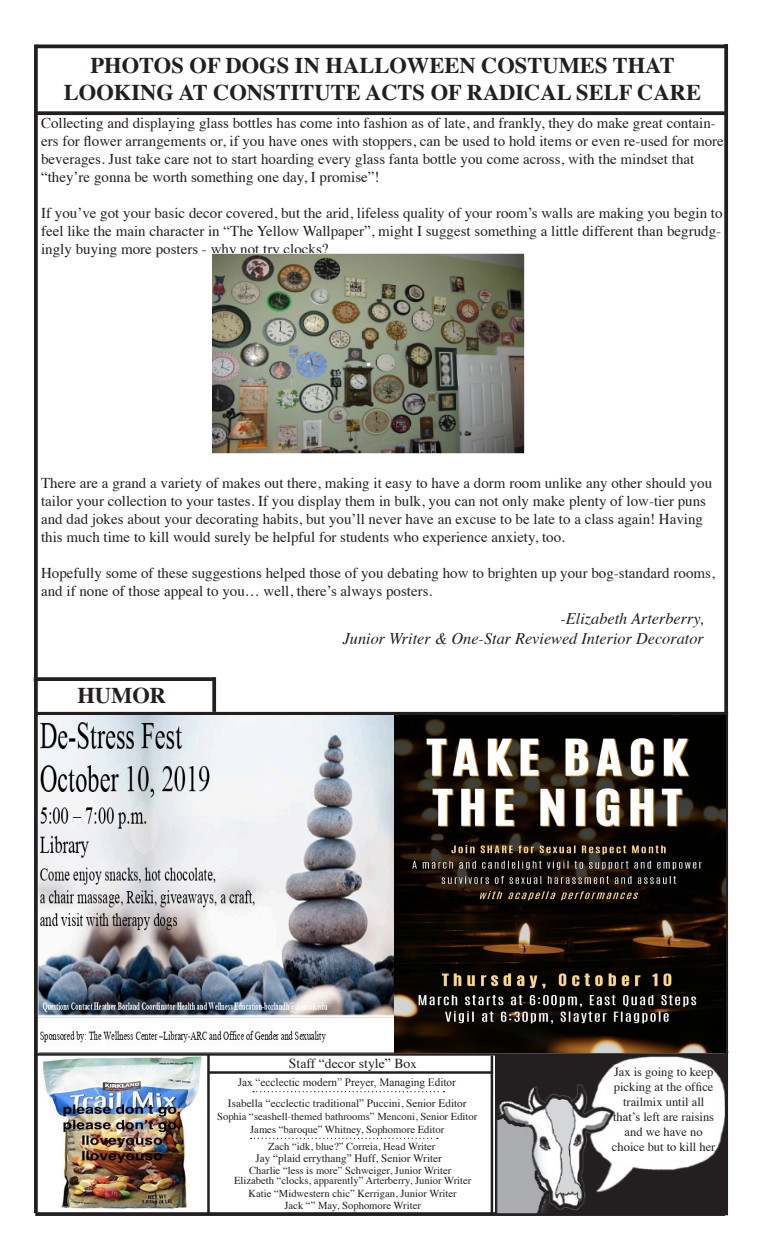
<style>
.page{position:relative;width:765px;height:1260px;background:#fff}
.page>*{position:absolute;margin:0;border:0;box-sizing:border-box;transform-origin:0 0}
.t1{font:700 22.5px "Times";color:#231f20}
.t2{font:italic 16.25px "Times";color:#231f20}
.t3{font:15px/18px "Times";color:#231f20}
.t4{font:13.75px "Times";color:#231f20}
.t5{font:12.5px/15px "Times";color:#231f20;text-align:center}
.t6{font:11.25px "Times";color:#231f20}
.t7{font:11.25px "Times New Roman";color:#231f20}
.t8{font:10.62px "Times";color:#231f20}
.s1{font-size:12.5px}
</style>
<div class="page">
<svg style="left:35px;top:1212px;width:690px;height:4px;fill:#2b2728"></svg>
<hr style="left:207px;top:1054px;width:3px;height:161px;background:#231f20">
<hr style="left:37px;top:1053px;width:689px;height:3px;background:#231f20">
<hr style="left:491px;top:1056px;width:2px;height:157px;background:#231f20">
<svg style="left:34px;top:44px;width:4px;height:1169px;fill:#231f20"></svg>
<svg style="left:37px;top:44px;width:687px;height:4px;fill:#231f20"></svg>
<hr style="left:209px;top:1071px;width:284px;height:3px;background:#231f20">
<svg style="left:253px;top:1091px;width:191px;height:1px"></svg>
<hr style="left:39px;top:1051px;width:689px;height:1px;background:#231f20">
<svg style="left:724px;top:44px;width:4px;height:1171px;fill:#231f20"></svg>
<img style="left:495px;top:1055px;width:230px;height:160px">
<svg style="left:251px;top:1138px;width:187px;height:1px"></svg>
<svg style="left:37px;top:712px;width:691px;height:4px;fill:#231f20"></svg>
<img style="left:39px;top:716px;width:355px;height:327px">
<img style="left:394px;top:716px;width:331px;height:336px">
<svg style="left:34px;top:111px;width:691px;height:4px;fill:#231f20"></svg>
<img style="left:213px;top:254px;width:312px;height:199px">
<svg style="left:34px;top:677px;width:178px;height:4px"></svg>
<svg style="left:212px;top:677px;width:4px;height:35px"></svg>
<img style="left:41px;top:1057px;width:161px;height:151px">
<p class="t1" style="left:91px;top:44px;width:586px">PHOTOS OF DOGS IN HALLOWEEN COSTUMES THAT</p>
<p class="t1" style="left:64px;top:71px;width:639px">LOOKING AT CONSTITUTE ACTS OF RADICAL SELF CARE</p>
<p class="t3" style="left:41px;top:113px;width:684px">Collecting and displaying glass bottles has come into fashion as of late, and frankly, they do make great contain&shy;ers for flower arrangements or, if you have ones with stoppers, can be used to hold items or even re-used for more beverages. Just take care not to start hoarding every glass fanta bottle you come across, with the mindset that “they’re gonna be worth something one day, I promise”!</p>
<p class="t3" style="left:41px;top:203px;width:683px;text-align:justify">If you’ve got your basic decor covered, but the arid, lifeless quality of your room’s walls are making you begin to feel like the main character in “The Yellow Wallpaper”, might I suggest something a little different than begrudg&shy;ingly buying more posters - why not try clocks?</p>
<p class="t3" style="left:41px;top:473px;width:673px">There are a grand a variety of makes out there, making it easy to have a dorm room unlike any other should you tailor your collection to your tastes. If you display them in bulk, you can not only make plenty of low-tier puns and dad jokes about your decorating habits, but you’ll never have an excuse to be late to a class again! Having this much time to kill would surely be helpful for students who experience anxiety, too.</p>
<p class="t3" style="left:41px;top:563px;width:675px">Hopefully some of these suggestions helped those of you debating how to brighten up your bog-standard rooms, and if none of those appeal to you… well, there’s always posters.</p>
<p class="t1" style="left:77px;top:674px;width:90px">HUMOR</p>
<p class="t2" style="left:561px;top:605px;width:145px">-Elizabeth Arterberry,</p>
<p class="t2" style="left:343px;top:624px;width:363px">Junior Writer &amp; One-Star Reviewed Interior Decorator</p>
<p class="t4" style="left:289px;top:1050px;width:129px">Staff “decor style” Bo<span class="s1">x</span></p>
<p class="t7" style="left:238px;top:1075px;width:220px">Jax “ecclectic modern” Preyer, Managing Editor</p>
<p class="t6" style="left:228px;top:1093px;width:240px">Isabella “ecclectic traditional” Puccini, Senior Editor</p>
<p class="t8" style="left:217px;top:1106px;width:262px">Sophia “seashell-themed bathrooms” Menconi, Senior Editor</p>
<p class="t8" style="left:250px;top:1119px;width:196px">James “baroque” Whitney, Sophomore Editor</p>
<p class="t6" style="left:255px;top:1148px;width:188px">Jay “plaid errythang” Huff, Senior Writer</p>
<p class="t8" style="left:268px;top:1137px;width:169px">Zach “idk, blue?” Correia, Head Writer</p>
<p class="t8" style="left:249px;top:1160px;width:204px">Charlie “less is more” Schweiger, Junior Writer</p>
<p class="t8" style="left:234px;top:1170px;width:239px">Elizabeth “clocks, apparently” Arterberry, Junior Writer</p>
<p class="t8" style="left:249px;top:1183px;width:210px">Katie “Midwestern chic” Kerrigan, Junior Writer</p>
<p class="t8" style="left:284px;top:1196px;width:138px">Jack “” May, Sophomore Writer</p>
<p class="t5" style="left:612px;top:1063px;width:105px">Jax is going to keep picking at the office trailmix until all that’s left are raisins and we have no choice but to kill her</p>
</div>
